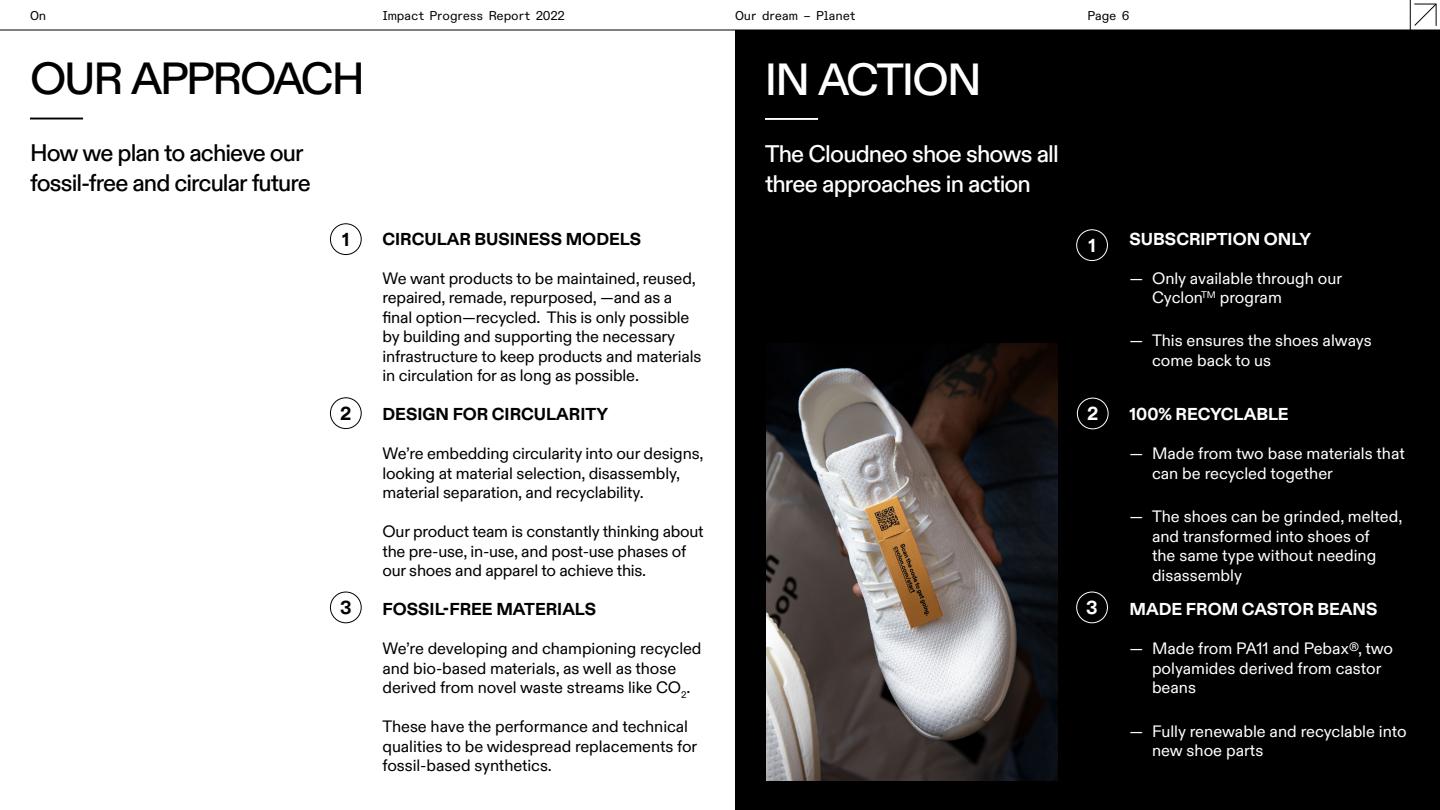
<style>
.page{position:relative;width:1440px;height:810px;background:#fff}
.page>*{position:absolute;margin:0;border:0;box-sizing:border-box;transform-origin:0 0}
.t1{font:500 45px "On Diatype Std";letter-spacing:-.05em;color:#000}
.t2{font:500 45px "On Diatype Std";letter-spacing:-.045em;color:#fff}
.t3{font:500 24px/30px "On Diatype Std";letter-spacing:-.04em;color:#000}
.t4{font:500 24px/30px "On Diatype Std";letter-spacing:-.035em;color:#fff}
.t5{font:900 18.75px "On Diatype Std";color:#fff}
.t6{font:900 18.75px "On Diatype Std";color:#000}
.t7{font:900 17.25px "On Diatype Std";color:#000}
.t8{font:900 17.25px "On Diatype Std";color:#fff}
.t9{font:16.5px/19.5px "On Diatype Std";letter-spacing:-.01em;color:#000}
.t10{font:16.5px/19.5px "On Diatype Std";color:#fff}
.t11{font:12.75px "On Diatype Semi Mono Reg";letter-spacing:-.015em;color:#000}
</style>
<div class="page">
<hr style="left:0;top:30px;width:1440px;height:1px;background:#000">
<hr style="left:1410px;top:0;width:1px;height:30px;background:#000">
<svg style="left:1414px;top:3px;width:23px;height:23px"></svg>
<div style="left:735px;top:30px;width:705px;height:780px;background:#000"></div>
<hr style="left:30px;top:118px;width:53px;height:1px;background:#000">
<hr style="left:765px;top:118px;width:53px;height:2px;background:#fff">
<div style="left:1076px;top:229px;width:32px;height:32px;border:1px solid #fff;border-radius:50%"></div>
<div style="left:330px;top:223px;width:32px;height:32px;border:1px solid #000;border-radius:50%"></div>
<div style="left:330px;top:397px;width:32px;height:32px;border:1px solid #000;border-radius:50%"></div>
<div style="left:330px;top:592px;width:32px;height:31px;border:1px solid #000;border-radius:50%"></div>
<div style="left:1077px;top:398px;width:31px;height:31px;border:1px solid #fff;border-radius:50%"></div>
<div style="left:1076px;top:592px;width:32px;height:31px;border:1px solid #fff;border-radius:50%"></div>
<img style="left:766px;top:343px;width:291px;height:437px">
<p class="t11" style="left:30px;top:6px;width:18px">On</p>
<p class="t11" style="left:382px;top:6px;width:184px">Impact Progress Report 2022</p>
<p class="t11" style="left:1088px;top:6px;width:43px">Page 6</p>
<h1 class="t1" style="left:30px;top:44px;width:336px">OUR APPROACH</h1>
<h1 class="t2" style="left:765px;top:45px;width:218px">IN ACTION</h1>
<p class="t11" style="left:735px;top:6px;width:122px">Our dream – Planet</p>
<h2 class="t3" style="left:30px;top:136px;width:283px">How we plan to achieve our fossil-free and circular future</h2>
<h2 class="t4" style="left:765px;top:137px;width:295px">The Cloudneo shoe shows all three approaches in action</h2>
<p class="t7" style="left:382px;top:225px;width:260px">CIRCULAR BUSINESS MODELS</p>
<p class="t9" style="left:382px;top:267px;width:320px">We want products to be maintained, reused, repaired, remade, repurposed, —and as a final option—recycled. This is only possible by building and supporting the necessary infrastructure to keep products and materials in circulation for as long as possible.</p>
<p class="t7" style="left:382px;top:401px;width:227px">DESIGN FOR CIRCULARITY</p>
<p class="t9" style="left:382px;top:442px;width:323px">We’re embedding circularity into our designs, looking at material selection, disassembly, material separation, and recyclability.</p>
<p class="t9" style="left:382px;top:520px;width:323px">Our product team is constantly thinking about the pre-use, in-use, and post-use phases of our shoes and apparel to achieve this.</p>
<p class="t7" style="left:382px;top:596px;width:215px">FOSSIL-FREE MATERIALS</p>
<p class="t9" style="left:382px;top:637px;width:321px">We’re developing and championing recycled and bio-based materials, as well as those derived from novel waste streams like CO<sub>2</sub>.</p>
<p class="t9" style="left:383px;top:715px;width:316px">These have the performance and technical qualities to be widespread replacements for fossil-based synthetics.</p>
<p class="t6" style="left:342px;top:225px;width:9px">1</p>
<p class="t6" style="left:340px;top:399px;width:13px">2</p>
<p class="t6" style="left:340px;top:593px;width:13px">3</p>
<p class="t5" style="left:1088px;top:231px;width:9px">1</p>
<p class="t5" style="left:1087px;top:399px;width:13px">2</p>
<p class="t5" style="left:1086px;top:593px;width:13px">3</p>
<p class="t8" style="left:1130px;top:225px;width:183px">SUBSCRIPTION ONLY</p>
<p class="t10" style="left:1152px;top:267px;width:192px;text-indent:-23px">— Only available through our<br>Cyclon<sup>TM</sup> program</p>
<p class="t10" style="left:1152px;top:330px;width:221px;text-indent:-23px">— This ensures the shoes always come back to us</p>
<p class="t8" style="left:1130px;top:401px;width:161px">100% RECYCLABLE</p>
<p class="t10" style="left:1152px;top:442px;width:254px;text-indent:-23px">— Made from two base materials that can be recycled together</p>
<p class="t10" style="left:1152px;top:505px;width:252px;text-indent:-23px">— The shoes can be grinded, melted, and transformed into shoes of<br>the same type without needing disassembly</p>
<p class="t8" style="left:1130px;top:596px;width:249px">MADE FROM CASTOR BEANS</p>
<p class="t10" style="left:1152px;top:637px;width:243px;text-indent:-23px">— Made from PA11 and Pebax®, two polyamides derived from castor beans</p>
<p class="t10" style="left:1152px;top:720px;width:256px;text-indent:-23px">— Fully renewable and recyclable into new shoe parts</p>
</div>
